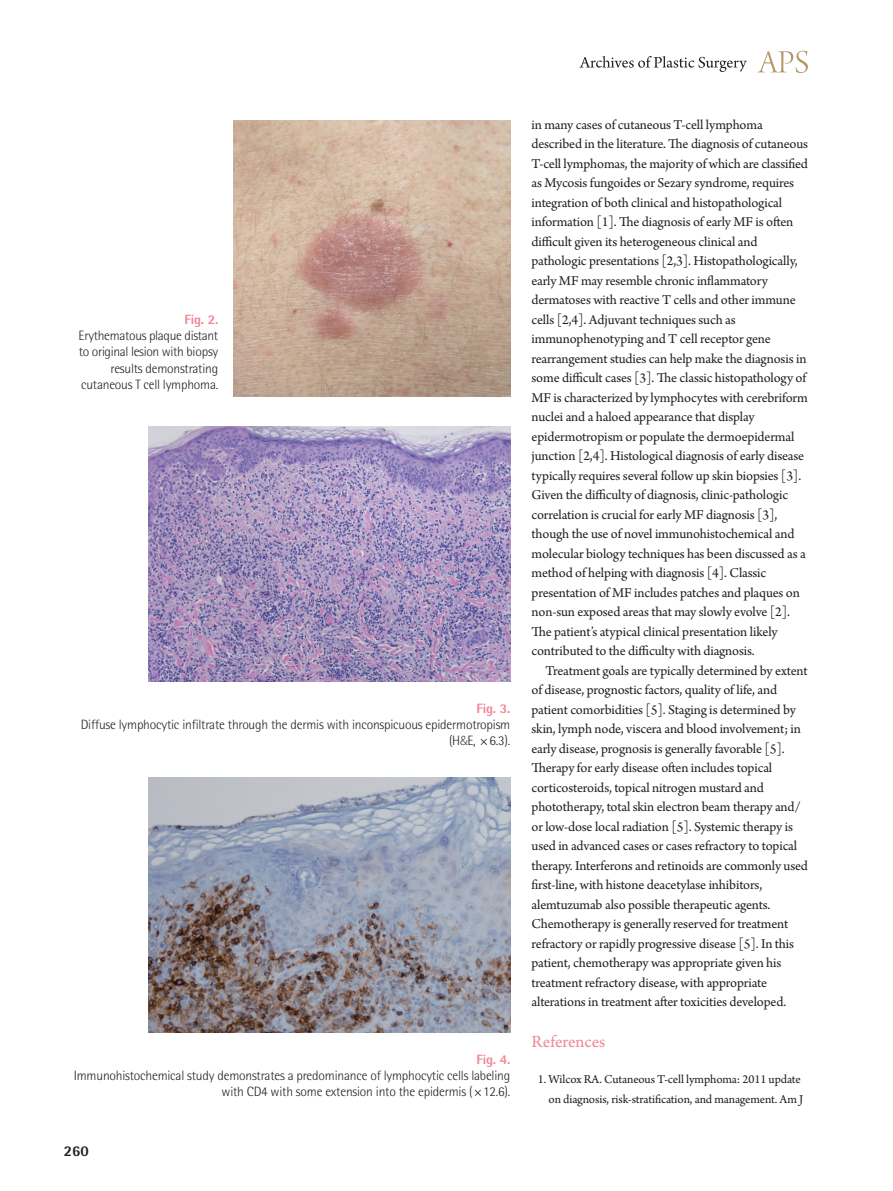
<style>
.page{position:relative;width:893px;height:1191px;background:#fff}
.page>*{position:absolute;margin:0;border:0;box-sizing:border-box;transform-origin:0 0}
.대제목{font:18px "Arno Pro";letter-spacing:-.005em;color:#f38694}
.t1{font:800 15px "Rotis Semi Sans Std";color:#231f20}
.본문{font:14.25px/19.5px "Arno Pro";letter-spacing:-.01em;color:#231f20}
.표_그림_설명{font:300 13.5px/16.4px "Rotis Semi Sans Std";letter-spacing:-.015em;color:#231f20;text-align:right}
.참고문헌_1{font:12.75px/19.5px "Arno Pro";letter-spacing:-.01em;color:#231f20;text-align:right}
.s1{font-weight:800;color:#f38694}
.s2{font-family:"Myriad Pro"}
</style>
<div class="page">
<svg style="left:757px;top:51px;width:51px;height:22px"></svg>
<svg style="left:579px;top:56px;width:168px;height:16px"></svg>
<img style="left:234px;top:120px;width:276px;height:277px">
<img style="left:149px;top:426px;width:361px;height:256px">
<img style="left:149px;top:777px;width:361px;height:255px">
<p class="표_그림_설명" style="left:79px;top:311px;width:141px"><span class="s1">Fig. 2.<br></span>Erythematous plaque distant to original lesion with biopsy results demonstrating cutaneous T cell lymphoma.</p>
<p class="표_그림_설명" style="left:81px;top:700px;width:431px"><span class="s1">Fig. 3.<br></span>Diffuse lymphocytic infiltrate through the dermis with inconspicuous epidermotropism (H<span class="s2">&amp;</span>E, ×6.3).</p>
<p class="표_그림_설명" style="left:74px;top:1050px;width:438px"><span class="s1">Fig. 4.<br></span>Immunohistochemical study demonstrates a predominance of lymphocytic cells labeling with CD4 with some extension into the epidermis (×12.6).</p>
<p class="t1" style="left:64px;top:1141px;width:27px">260</p>
<p class="본문" style="left:531px;top:115px;width:278px">in many cases of cutaneous T-cell lymphoma described in the literature. The diagnosis of cutaneous T-cell lymphomas, the majority of which are classified as Mycosis fungoides or Sezary syndrome, requires integration of both clinical and histopathological information [1]. The diagnosis of early MF is often difficult given its heterogeneous clinical and pathologic presentations [2,3]. Histopathologically, early MF may resemble chronic inflammatory dermatoses with reactive T cells and other immune cells [2,4]. Adjuvant techniques such as immunophenotyping and T cell receptor gene rearrangement studies can help make the diagnosis in some difficult cases [3]. The classic histopathology of MF is characterized by lymphocytes with cerebriform nuclei and a haloed appearance that display epidermotropism or populate the dermoepidermal junction [2,4]. Histological diagnosis of early disease typically requires several follow up skin biopsies [3].<br>Given the difficulty of diagnosis, clinic-pathologic correlation is crucial for early MF diagnosis [3], though the use of novel immunohistochemical and molecular biology techniques has been discussed as a method of helping with diagnosis [4]. Classic presentation of MF includes patches and plaques on non-sun exposed areas that may slowly evolve [2].<br>The patient’s atypical clinical presentation likely contributed to the difficulty with diagnosis.</p>
<p class="본문" style="left:531px;top:661px;width:278px;text-indent:14px">Treatment goals are typically determined by extent of disease, prognostic factors, quality of life, and patient comorbidities [5]. Staging is determined by skin, lymph node, viscera and blood involvement; in early disease, prognosis is generally favorable [5].<br>Therapy for early disease often includes topical corticosteroids, topical nitrogen mustard and phototherapy, total skin electron beam therapy and/ or low-dose local radiation [5]. Systemic therapy is used in advanced cases or cases refractory to topical therapy. Interferons and retinoids are commonly used first-line, with histone deacetylase inhibitors, alemtuzumab also possible therapeutic agents.<br>Chemotherapy is generally reserved for treatment refractory or rapidly progressive disease [5]. In this patient, chemotherapy was appropriate given his treatment refractory disease, with appropriate alterations in treatment after toxicities developed.</p>
<p class="대제목" style="left:531px;top:1031px;width:75px">References</p>
<p class="참고문헌_1" style="left:538px;top:1070px;width:267px">1. Wilcox RA. Cutaneous T-cell lymphoma: 2011 update on diagnosis, risk-stratification, and management. Am J</p>
</div>
